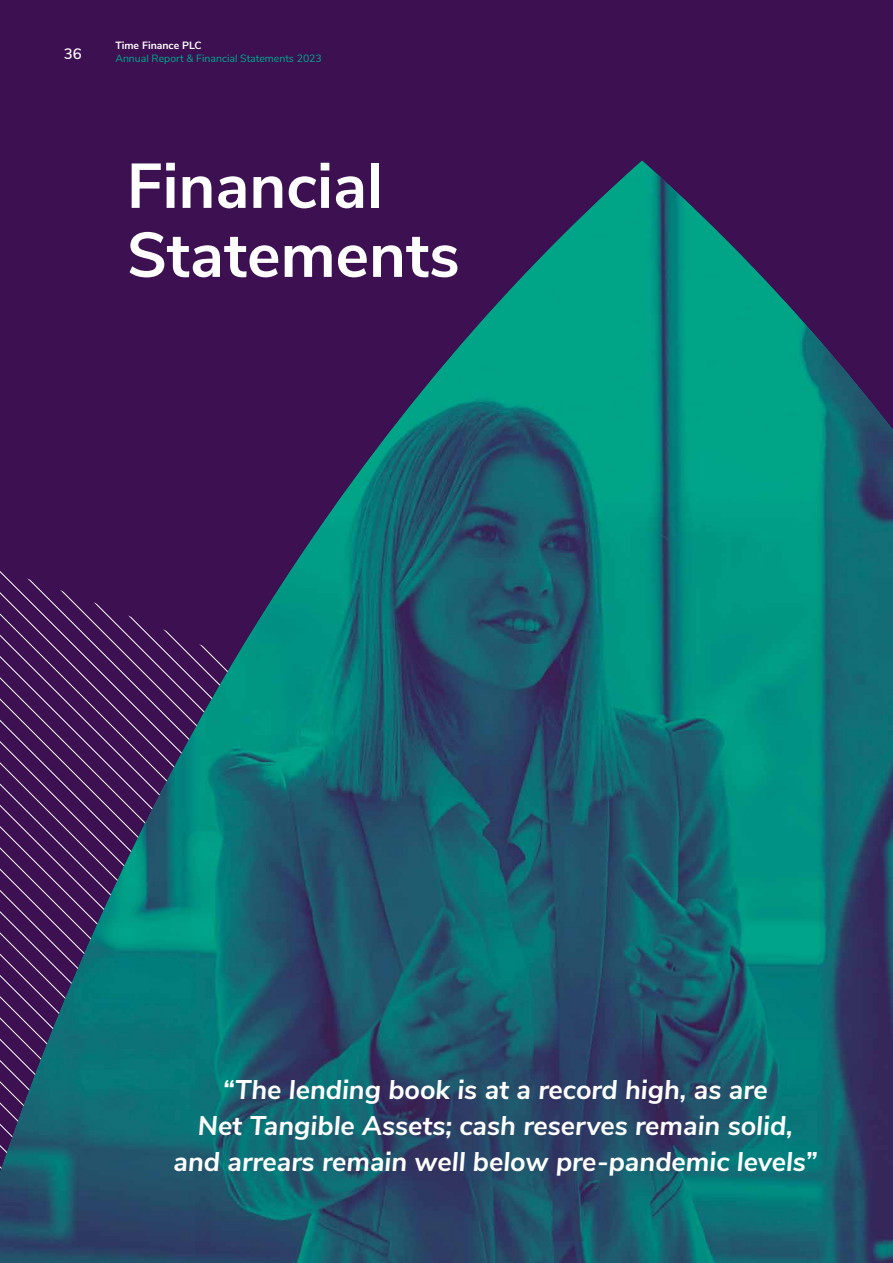
<style>
.page{position:relative;width:893px;height:1263px;background:#3d1051}
.page>*{position:absolute;margin:0;border:0;box-sizing:border-box;transform-origin:0 0}
.t1{font:700 63px/69px "Nunito Sans";color:#fff}
.t2{font:italic 700 27px/36px "Nunito Sans";color:#fff;text-align:center}
.t3{font:600 15px "Nunito Sans";color:#fff}
.t4{font:10.5px "Nunito Sans";color:#00a98f}
.t5{font:700 10.5px "Nunito Sans";color:#fff}
</style>
<div class="page">
<img style="left:0;top:161px;width:893px;height:1102px">
<p class="t3" style="left:64px;top:42px;width:19px">36</p>
<p class="t5" style="left:115px;top:38px;width:88px">Time Finance PLC</p>
<p class="t4" style="left:115px;top:51px;width:208px">Annual Report &amp; Financial Statements 2023</p>
<h1 class="t1" style="left:127px;top:148px;width:334px">Financial<br>Statements</h1>
<p class="t2" style="left:174px;top:1070px;width:645px">“The lending book is at a record high, as are<br>Net Tangible Assets; cash reserves remain solid, and arrears remain well below pre-pandemic levels”</p>
</div>
